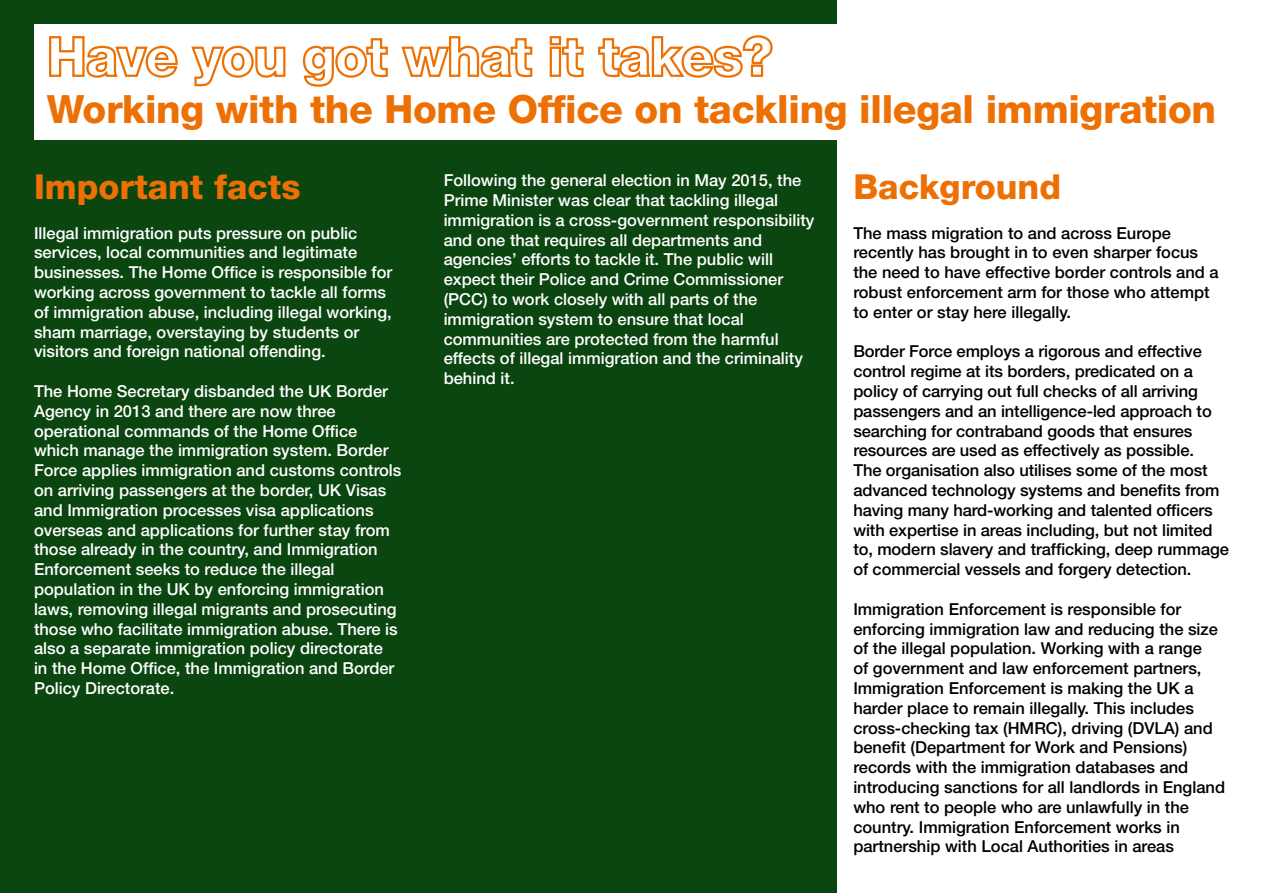
<style>
.page{position:relative;width:1263px;height:893px;background:#fff}
.page>*{position:absolute;margin:0;border:0;box-sizing:border-box;transform-origin:0 0}
.t1{font:800 39px "Helvetica Neue LT Pro";letter-spacing:-.01em;color:#ed7004}
.A_heading{font:800 34.5px "Helvetica Neue LT Pro";color:#ed7004}
.Body{font:500 16.5px/19.8px "Helvetica Neue LT Pro";color:#fff}
.Body-2{font:500 16.5px/19.8px "Helvetica Neue LT Pro";color:#000}
</style>
<div class="page">
<div style="left:0;top:0;width:836px;height:893px;background:#0b4510"></div>
<div style="left:34px;top:24px;width:1195px;height:116px;background:#fff"></div>
<svg style="left:49px;top:36px;width:129px;height:42px"></svg>
<svg style="left:191px;top:45px;width:95px;height:42px"></svg>
<svg style="left:302px;top:38px;width:86px;height:49px"></svg>
<svg style="left:401px;top:36px;width:132px;height:42px"></svg>
<svg style="left:549px;top:36px;width:35px;height:42px"></svg>
<svg style="left:598px;top:35px;width:175px;height:43px"></svg>
<p class="t1" style="left:47px;top:85px;width:1171px">Working with the Home Office on tackling illegal immigration</p>
<p class="A_heading" style="left:34px;top:166px;width:268px">Important facts</p>
<p class="Body" style="left:34px;top:223px;width:360px">Illegal immigration puts pressure on public services, local communities and legitimate businesses. The Home Office is responsible for working across government to tackle all forms of immigration abuse, including illegal working, sham marriage, overstaying by students or visitors and foreign national offending.</p>
<p class="Body" style="left:34px;top:381px;width:369px">The Home Secretary disbanded the UK Border Agency in 2013 and there are now three operational commands of the Home Office which manage the immigration system. Border Force applies immigration and customs controls on arriving passengers at the border, UK Visas and Immigration processes visa applications overseas and applications for further stay from those already in the country, and Immigration Enforcement seeks to reduce the illegal population in the UK by enforcing immigration laws, removing illegal migrants and prosecuting those who facilitate immigration abuse. There is also a separate immigration policy directorate<br>in the Home Office, the Immigration and Border Policy Directorate.</p>
<p class="Body" style="left:444px;top:170px;width:372px">Following the general election in May 2015, the Prime Minister was clear that tackling illegal immigration is a cross-government responsibility and one that requires all departments and agencies’ efforts to tackle it. The public will expect their Police and Crime Commissioner (PCC) to work closely with all parts of the immigration system to ensure that local communities are protected from the harmful effects of illegal immigration and the criminality behind it.</p>
<p class="A_heading" style="left:853px;top:166px;width:209px">Background</p>
<p class="Body-2" style="left:853px;top:223px;width:367px">The mass migration to and across Europe recently has brought in to even sharper focus the need to have effective border controls and a robust enforcement arm for those who attempt to enter or stay here illegally.</p>
<p class="Body-2" style="left:853px;top:341px;width:377px">Border Force employs a rigorous and effective control regime at its borders, predicated on a policy of carrying out full checks of all arriving passengers and an intelligence-led approach to searching for contraband goods that ensures resources are used as effectively as possible.<br>The organisation also utilises some of the most advanced technology systems and benefits from having many hard-working and talented officers with expertise in areas including, but not limited to, modern slavery and trafficking, deep rummage of commercial vessels and forgery detection.</p>
<p class="Body-2" style="left:853px;top:599px;width:373px">Immigration Enforcement is responsible for enforcing immigration law and reducing the size of the illegal population. Working with a range<br>of government and law enforcement partners, Immigration Enforcement is making the UK a harder place to remain illegally. This includes cross-checking tax (HMRC), driving (DVLA) and benefit (Department for Work and Pensions) records with the immigration databases and introducing sanctions for all landlords in England who rent to people who are unlawfully in the country. Immigration Enforcement works in partnership with Local Authorities in areas</p>
</div>
